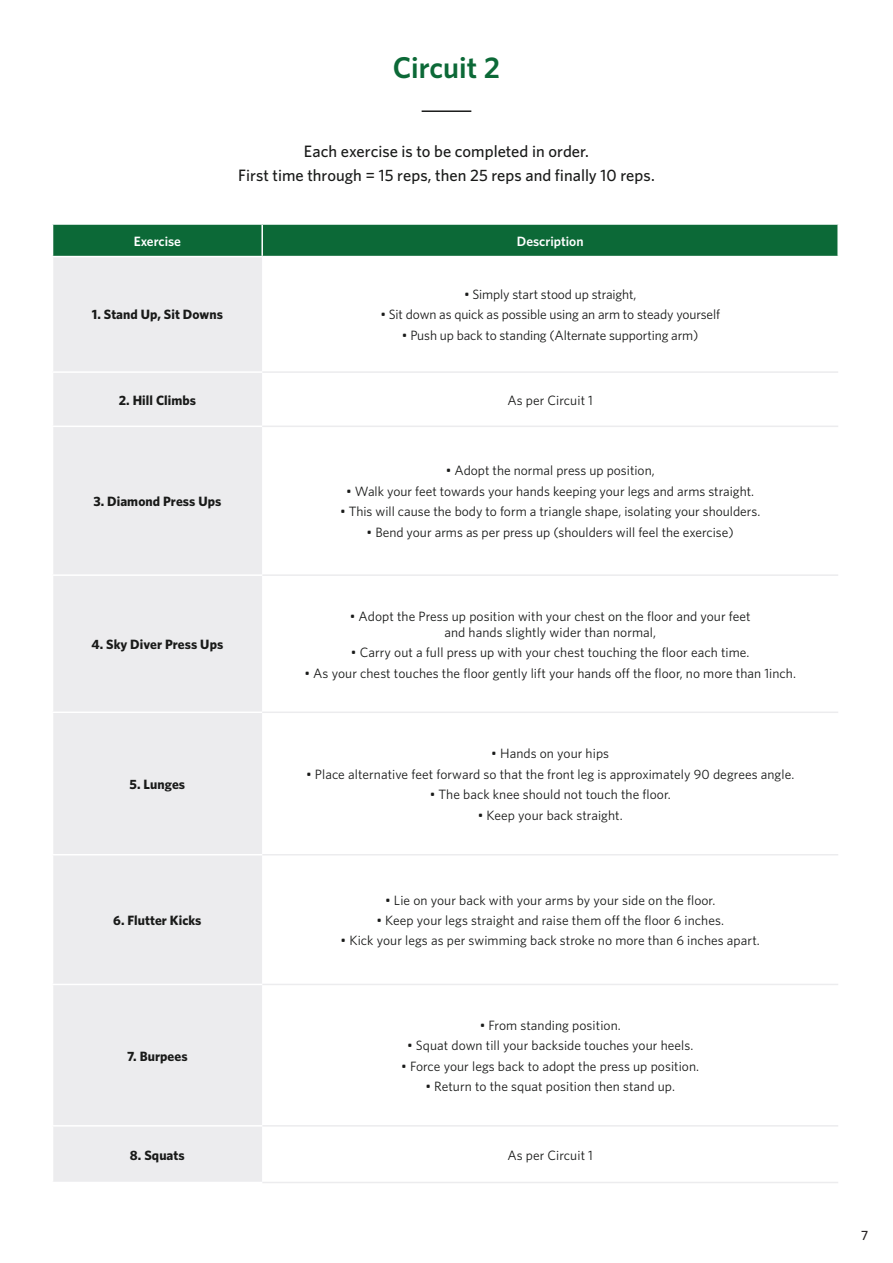
<style>
.page{position:relative;width:893px;height:1263px;background:#fff}
.page>*{position:absolute;margin:0;border:0;box-sizing:border-box;transform-origin:0 0}
.t1{font:600 30px "Whitney";color:#0c6937}
.t2{font:500 16.5px "Whitney";color:#191a19}
.t3{font:13.5px/16.2px "Whitney";letter-spacing:.005em;color:#191a19;text-align:center}
.t4{font:700 13.5px "Whitney";letter-spacing:.005em;color:#191a19}
.t5{font:600 13.5px "Whitney";color:#fff}
.t6{font:500 13.5px "Whitney";color:#231f20}
</style>
<div class="page">
<hr style="left:422px;top:110px;width:49px;height:2px;background:#191a19">
<div style="left:53px;top:225px;width:784px;height:31px;background:#0c6937"></div>
<div style="left:53px;top:257px;width:209px;height:925px;background:#ececee"></div>
<hr style="left:52px;top:711px;width:210px;height:2px;background:#fff">
<hr style="left:52px;top:426px;width:210px;height:1px;background:#fff">
<hr style="left:261px;top:225px;width:2px;height:31px;background:#fff">
<hr style="left:262px;top:574px;width:576px;height:2px;background:#ececee">
<hr style="left:262px;top:854px;width:576px;height:1px;background:#ececee">
<hr style="left:262px;top:371px;width:576px;height:2px;background:#ececee">
<hr style="left:262px;top:984px;width:576px;height:1px;background:#ececee">
<hr style="left:262px;top:1125px;width:576px;height:1px;background:#ececee">
<hr style="left:262px;top:1182px;width:576px;height:1px;background:#ececee">
<hr style="left:52px;top:371px;width:210px;height:2px;background:#fff">
<hr style="left:52px;top:574px;width:210px;height:2px;background:#fff">
<hr style="left:52px;top:854px;width:210px;height:1px;background:#fff">
<hr style="left:262px;top:426px;width:576px;height:1px;background:#ececee">
<hr style="left:262px;top:711px;width:576px;height:2px;background:#ececee">
<hr style="left:52px;top:984px;width:210px;height:1px;background:#fff">
<hr style="left:52px;top:1125px;width:210px;height:1px;background:#fff">
<p class="t1" style="left:393px;top:48px;width:109px">Circuit 2</p>
<p class="t2" style="left:304px;top:140px;width:287px">Each exercise is to be completed in order.</p>
<p class="t2" style="left:238px;top:164px;width:418px">First time through = 15 reps, then 25 reps and finally 10 reps.</p>
<p class="t5" style="left:134px;top:232px;width:49px">Exercise</p>
<p class="t5" style="left:517px;top:232px;width:68px">Description</p>
<p class="t4" style="left:92px;top:306px;width:133px">1. Stand Up, Sit Downs</p>
<p class="t3" style="left:464px;top:286px;width:174px">• Simply start stood up straight,</p>
<p class="t3" style="left:380px;top:306px;width:341px">• Sit down as quick as possible using an arm to steady yourself</p>
<p class="t3" style="left:402px;top:327px;width:298px">• Push up back to standing (Alternate supporting arm)</p>
<p class="t4" style="left:119px;top:391px;width:79px">2. Hill Climbs</p>
<p class="t3" style="left:507px;top:391px;width:87px">As per Circuit 1</p>
<p class="t4" style="left:93px;top:492px;width:130px">3. Diamond Press Ups</p>
<p class="t4" style="left:91px;top:635px;width:133px">4. Sky Diver Press Ups</p>
<p class="t4" style="left:130px;top:775px;width:57px">5. Lunges</p>
<p class="t4" style="left:113px;top:911px;width:90px">6. Flutter Kicks</p>
<p class="t4" style="left:127px;top:1047px;width:62px">7. Burpees</p>
<p class="t3" style="left:446px;top:462px;width:210px">• Adopt the normal press up position,</p>
<p class="t3" style="left:346px;top:483px;width:409px">• Walk your feet towards your hands keeping your legs and arms straight.</p>
<p class="t3" style="left:340px;top:503px;width:422px">• This will cause the body to form a triangle shape, isolating your shoulders.</p>
<p class="t3" style="left:367px;top:524px;width:369px">• Bend your arms as per press up (shoulders will feel the exercise)</p>
<p class="t3" style="left:350px;top:607px;width:403px">• Adopt the Press up position with your chest on the floor and your feet and hands slightly wider than normal,</p>
<p class="t3" style="left:351px;top:644px;width:400px">• Carry out a full press up with your chest touching the floor each time.</p>
<p class="t3" style="left:304px;top:664px;width:493px">• As your chest touches the floor gently lift your hands off the floor, no more than 1inch.</p>
<p class="t3" style="left:491px;top:745px;width:119px">• Hands on your hips</p>
<p class="t3" style="left:306px;top:765px;width:490px">• Place alternative feet forward so that the front leg is approximately 90 degrees angle.</p>
<p class="t3" style="left:430px;top:786px;width:242px">• The back knee should not touch the floor.</p>
<p class="t3" style="left:478px;top:806px;width:146px">• Keep your back straight.</p>
<p class="t3" style="left:385px;top:891px;width:332px">• Lie on your back with your arms by your side on the floor.</p>
<p class="t3" style="left:376px;top:912px;width:349px">• Keep your legs straight and raise them off the floor 6 inches.</p>
<p class="t3" style="left:341px;top:932px;width:421px">• Kick your legs as per swimming back stroke no more than 6 inches apart.</p>
<p class="t3" style="left:480px;top:1017px;width:143px">• From standing position.</p>
<p class="t3" style="left:407px;top:1037px;width:288px">• Squat down till your backside touches your heels.</p>
<p class="t3" style="left:401px;top:1058px;width:299px">• Force your legs back to adopt the press up position.</p>
<p class="t3" style="left:425px;top:1078px;width:251px">• Return to the squat position then stand up.</p>
<p class="t4" style="left:130px;top:1146px;width:56px">8. Squats</p>
<p class="t3" style="left:507px;top:1146px;width:87px">As per Circuit 1</p>
<p class="t6" style="left:861px;top:1227px;width:9px">7</p>
</div>
